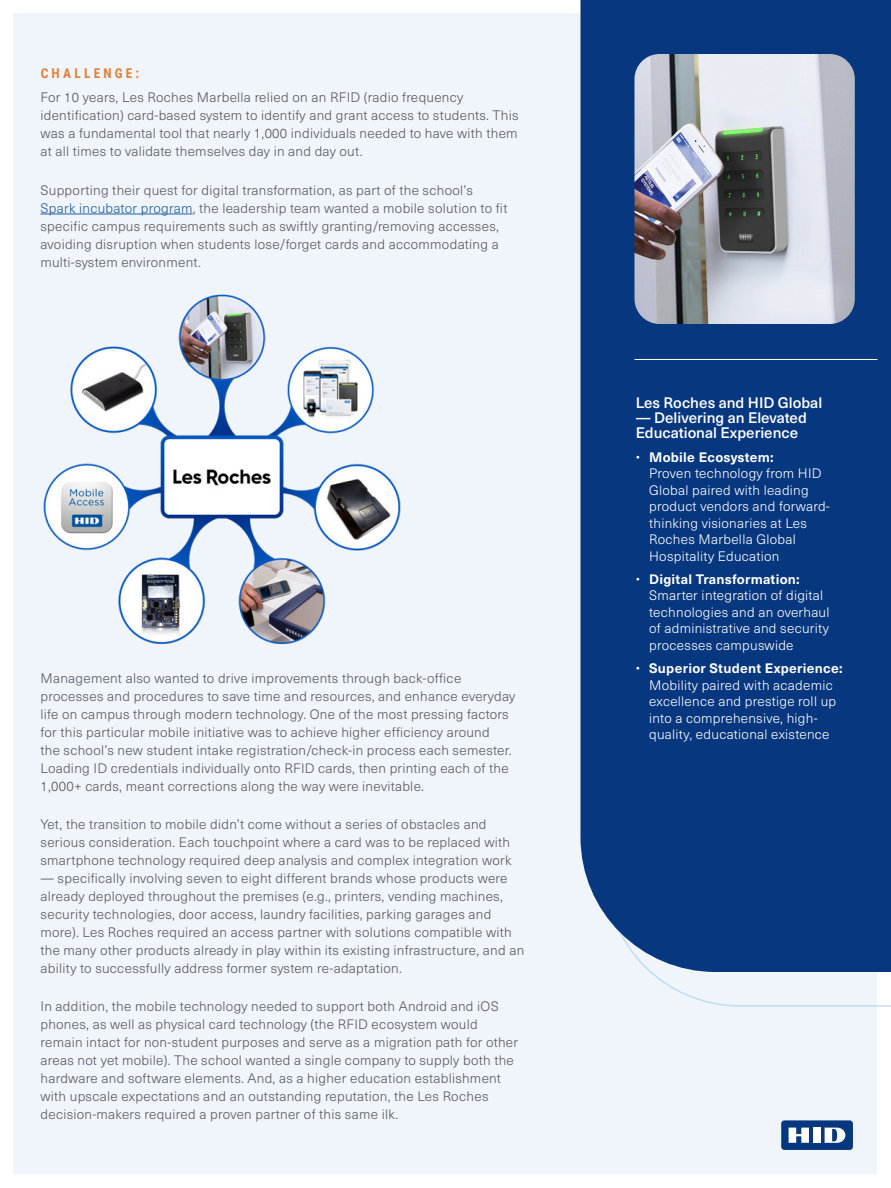
<style>
.page{position:relative;width:891px;height:1188px;background:#fff}
.page>*{position:absolute;margin:0;border:0;box-sizing:border-box;transform-origin:0 0}
.cs_blue_side_box_sub{font:500 15px/15px "Neue Haas Unica Pro";color:#fff}
.cs_main_body{font:300 13.5px/18px "Neue Haas Unica Pro";letter-spacing:.02em;color:#58595b}
.t1{font:300 13.5px/16.5px "Neue Haas Unica Pro";letter-spacing:.02em;color:#fff}
.cs_small_section_sub{font:700 13.5px "Roboto Condensed";letter-spacing:.235em;color:#e2813c}
.s1{color:#215e9e}
.s2{font-weight:700}
</style>
<div class="page">
<div style="left:14px;top:14px;width:864px;height:1160px;background:#eff5fb"></div>
<div style="left:781px;top:1120px;width:72px;height:30px;background:#07377e;border-radius:3px"></div>
<div style="left:813px;top:1128px;width:8px;height:15px;background:#fff"></div>
<svg style="left:789px;top:1128px;width:20px;height:15px"></svg>
<svg style="left:825px;top:1128px;width:20px;height:15px"></svg>
<div style="left:580px;top:0;width:311px;height:972px;background:#07377e"></div>
<hr style="left:40px;top:214px;width:153px;height:1px;background:#215e9e">
<img style="left:43px;top:294px;width:358px;height:351px">
<img style="left:634px;top:54px;width:221px;height:270px">
<hr style="left:634px;top:359px;width:244px;height:1px;background:#fff">
<h3 class="cs_small_section_sub" style="left:41px;top:63px;width:100px">CHALLENGE:</h3>
<p class="cs_main_body" style="left:40px;top:89px;width:480px">For 10 years, Les Roches Marbella relied on an RFID (radio frequency identification) card-based system to identify and grant access to students. This was a fundamental tool that nearly 1,000 individuals needed to have with them at all times to validate themselves day in and day out.</p>
<p class="cs_main_body" style="left:40px;top:181px;width:468px">Supporting their quest for digital transformation, as part of the school’s <span class="s1">Spark incubator program</span>, the leadership team wanted a mobile solution to fit specific campus requirements such as swiftly granting/removing accesses, avoiding disruption when students lose/forget cards and accommodating a multi-system environment.</p>
<p class="cs_main_body" style="left:40px;top:669px;width:476px">Management also wanted to drive improvements through back-office processes and procedures to save time and resources, and enhance everyday life on campus through modern technology. One of the most pressing factors for this particular mobile initiative was to achieve higher efficiency around<br>the school’s new student intake registration/check-in process each semester.<br>Loading ID credentials individually onto RFID cards, then printing each of the 1,000+ cards, meant corrections along the way were inevitable.</p>
<p class="cs_main_body" style="left:40px;top:816px;width:473px">Yet, the transition to mobile didn’t come without a series of obstacles and serious consideration. Each touchpoint where a card was to be replaced with smartphone technology required deep analysis and complex integration work</p>
<p class="cs_main_body" style="left:40px;top:870px;width:485px">— specifically involving seven to eight different brands whose products were already deployed throughout the premises (e.g., printers, vending machines, security technologies, door access, laundry facilities, parking garages and more). Les Roches required an access partner with solutions compatible with the many other products already in play within its existing infrastructure, and an ability to successfully address former system re-adaptation.</p>
<p class="cs_main_body" style="left:40px;top:998px;width:479px">In addition, the mobile technology needed to support both Android and iOS phones, as well as physical card technology (the RFID ecosystem would remain intact for non-student purposes and serve as a migration path for other areas not yet mobile). The school wanted a single company to supply both the hardware and software elements. And, as a higher education establishment with upscale expectations and an outstanding reputation, the Les Roches decision-makers required a proven partner of this same ilk.</p>
<p class="cs_blue_side_box_sub" style="left:636px;top:396px;width:188px">Les Roches and HID Global</p>
<p class="cs_blue_side_box_sub" style="left:636px;top:411px;width:173px">— Delivering an Elevated<br>Educational Experience</p>
<p class="t1" style="left:649px;top:449px;width:182px;text-indent:-14px">• <span class="s2">Mobile Ecosystem:<br></span>Proven technology from HID<br>Global paired with leading product vendors and forward&shy;thinking visionaries at Les<br>Roches Marbella Global<br>Hospitality Education</p>
<p class="t1" style="left:649px;top:571px;width:182px;text-indent:-14px">• <span class="s2">Digital Transformation:<br></span>Smarter integration of digital technologies and an overhaul of administrative and security processes campuswide</p>
<p class="t1" style="left:649px;top:660px;width:195px;text-indent:-14px">• <span class="s2">Superior Student Experience:<br></span>Mobility paired with academic excellence and prestige roll up into a comprehensive, high&shy;quality, educational existence</p>
</div>
